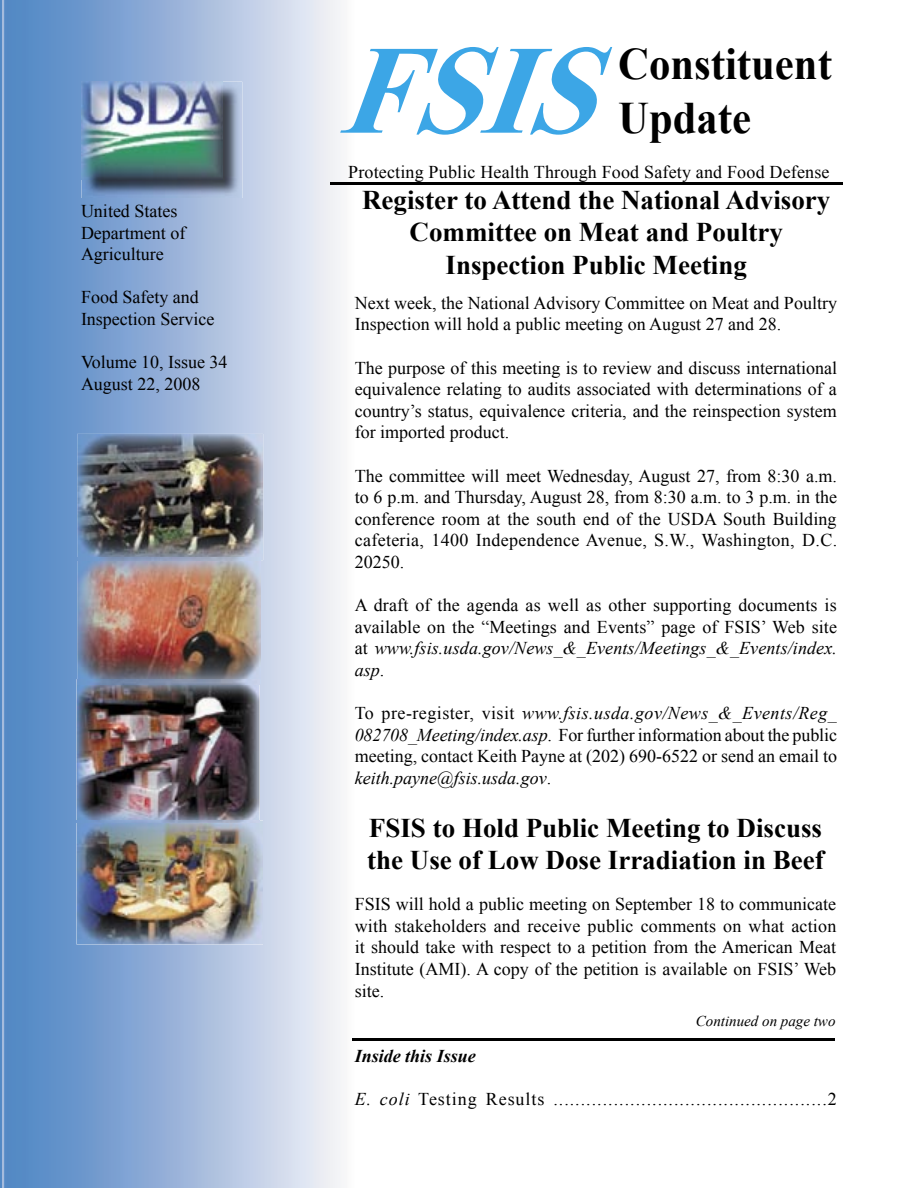
<style>
.page{position:relative;width:918px;height:1188px;background:#fff}
.page>*{position:absolute;margin:0;border:0;box-sizing:border-box;transform-origin:0 0}
.t1{font:italic 700 126.6px "Times New Roman";color:#3ca6e6;scale:.95 1}
.t2{font:700 45px/54px "Times New Roman";color:#000;scale:.95 1}
.t3{font:700 27px/32.4px "Times New Roman";color:#000;text-align:center}
.t4{font:18px/21.6px "Times New Roman";color:#000;text-align:justify}
.t5{font:18px "Times New Roman";letter-spacing:.055em;color:#000}
.t6{font:italic 700 18px "Times New Roman";color:#000}
.t7{font:italic 15px "Times New Roman";color:#000}
.s1{font-style:italic}
</style>
<div class="page">
<svg style="left:0;top:0;width:353px;height:1188px;background:#a1badd"></svg>
<hr style="left:353px;top:1038px;width:482px;height:3px;background:#000">
<hr style="left:330px;top:182px;width:513px;height:3px;background:#000">
<img style="left:82px;top:82px;width:160px;height:116px">
<img style="left:82px;top:82px;width:141px;height:97px">
<img style="left:77px;top:434px;width:186px;height:126px">
<img style="left:77px;top:821px;width:186px;height:123px">
<img style="left:77px;top:684px;width:182px;height:138px">
<img style="left:77px;top:560px;width:184px;height:124px">
<img style="left:77px;top:558px;width:184px;height:2px">
<img style="left:77px;top:679px;width:182px;height:5px">
<p class="t4" style="left:81px;top:200px;width:106px;text-align:left">United States<br>Department of<br>Agriculture</p>
<p class="t4" style="left:81px;top:286px;width:135px">Food Safety and<br>Inspection Service</p>
<p class="t4" style="left:81px;top:351px;width:148px">Volume 10, Issue 34<br>August 22, 2008</p>
<h1 class="t1" style="left:337px;top:3px;width:333px">FSIS</h1>
<h2 class="t2" style="left:618px;top:36px;width:227px">Constituent<br>Update</h2>
<p class="t4" style="left:348px;top:161px;width:483px">Protecting Public Health Through Food Safety and Food Defense</p>
<h3 class="t3" style="left:362px;top:183px;width:470px">Register to Attend the National Advisory<br>Committee on Meat and Poultry<br>Inspection Public Meeting</h3>
<p class="t4" style="left:355px;top:292px;width:484px">Next week, the National Advisory Committee on Meat and Poultry<br>Inspection will hold a public meeting on August 27 and 28.</p>
<p class="t4" style="left:355px;top:356px;width:484px">The purpose of this meeting is to review and discuss international equivalence relating to audits associated with determinations of a country’s status, equivalence criteria, and the reinspection system for imported product.</p>
<p class="t4" style="left:355px;top:464px;width:484px">The committee will meet Wednesday, August 27, from 8:30 a.m. to 6 p.m. and Thursday, August 28, from 8:30 a.m. to 3 p.m. in the conference room at the south end of the USDA South Building cafeteria, 1400 Independence Avenue, S.W., Washington, D.C.<br>20250.</p>
<p class="t4" style="left:355px;top:594px;width:484px">A draft of the agenda as well as other supporting documents is available on the “Meetings and Events” page of FSIS’ Web site at <span class="s1">www.fsis.usda.gov/News_&amp;_Events/Meetings_&amp;_Events/index. asp</span>.</p>
<p class="t4" style="left:355px;top:702px;width:484px">To pre-register, visit <span class="s1">www.fsis.usda.gov/News_&amp;_Events/Reg_ 082708_Meeting/index.asp</span>. For further information about the public meeting, contact Keith Payne at (202) 690-6522 or send an email to <span class="s1">keith.payne@fsis.usda.gov</span>.</p>
<h3 class="t3" style="left:367px;top:811px;width:458px;text-align:left">FSIS to Hold Public Meeting to Discuss the Use of Low Dose Irradiation in Beef</h3>
<p class="t4" style="left:355px;top:893px;width:483px">FSIS will hold a public meeting on September 18 to communicate with stakeholders and receive public comments on what action it should take with respect to a petition from the American Meat Institute (AMI). A copy of the petition is available on FSIS’ Web site.</p>
<p class="t7" style="left:696px;top:1011px;width:141px">Continued on page two</p>
<p class="t6" style="left:355px;top:1044px;width:123px">Inside this Issue</p>
<p class="t5" style="left:355px;top:1087px;width:484px"><span class="s1">E. coli</span> Testing Results ..................................................2</p>
</div>
